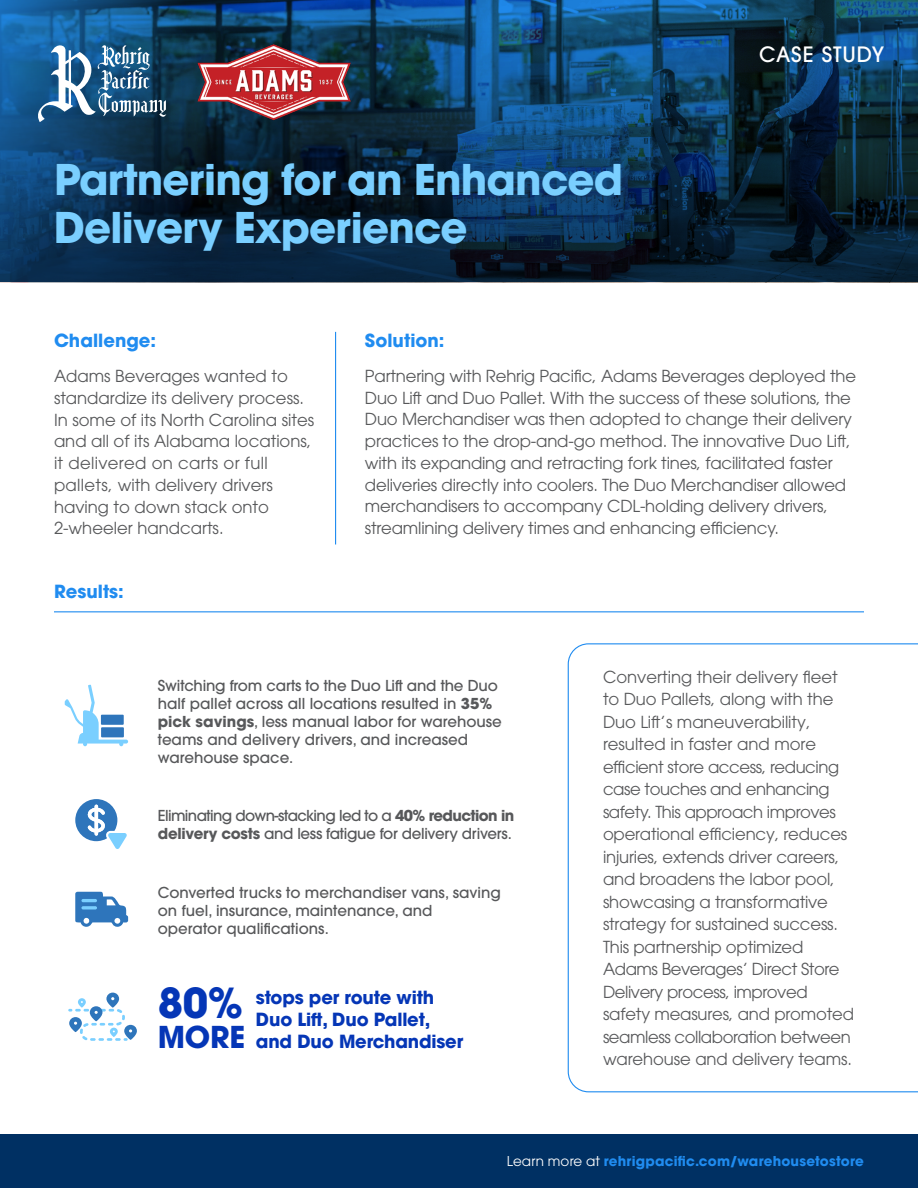
<style>
.page{position:relative;width:918px;height:1188px;background:#fff}
.page>*{position:absolute;margin:0;border:0;box-sizing:border-box;transform-origin:0 0}
.t1{font:700 42px/48px "ITC Avant Garde Pro";letter-spacing:-.02em;color:#7acfff}
.Title_Paragraph_Regular{font:700 41.1px "ITC Avant Garde Pro";color:#0536b6}
.Title_Paragraph_Regular-2{font:700 29.85px "ITC Avant Garde Pro";color:#0536b6}
.Highlight_text{font:500 21px "ITC Avant Garde Pro";letter-spacing:.035em;color:#fff}
.Title_Paragraph_Regular-3{font:700 18px/21.8px "ITC Avant Garde Pro";letter-spacing:-.01em;color:#0536b6}
.Title_Paragraph_Regular-4{font:700 18px "ITC Avant Garde Pro";color:#208cf0}
.Title_Paragraph_Regular-5{font:16.5px/21.8px "ITC Avant Garde Pro";letter-spacing:-.01em;color:#57585a}
.Title_Paragraph_Regular-6{font:16.5px/22.5px "ITC Avant Garde Pro";letter-spacing:-.01em;color:#58595b}
.Title_Paragraph_Regular-7{font:500 15px/18px "ITC Avant Garde Pro";color:#57585a}
.Title_Paragraph_Regular-8{font:500 15px/18px "ITC Avant Garde Pro";letter-spacing:-.04em;color:#57585a}
.t2{font:700 13.5px "ITC Avant Garde Pro";letter-spacing:.015em;color:#208cf0}
.s1{font-weight:700}
.s2{font-weight:400;color:#fff}
</style>
<div class="page">
<svg style="left:568px;top:643px;width:350px;height:449px"></svg>
<svg style="left:65px;top:685px;width:63px;height:61px"></svg>
<div style="left:101px;top:727px;width:23px;height:10px;background:#2e75bb"></div>
<div style="left:101px;top:715px;width:23px;height:10px;background:#2e75bb"></div>
<svg style="left:75px;top:799px;width:52px;height:50px"></svg>
<svg style="left:75px;top:892px;width:53px;height:35px"></svg>
<svg style="left:81px;top:906px;width:16px;height:4px"></svg>
<hr style="left:81px;top:899px;width:16px;height:3px;background:#7acfff;border-radius:2px">
<svg style="left:68px;top:993px;width:69px;height:48px"></svg>
<img style="left:0;top:0;width:918px;height:27px">
<svg style="left:0;top:27px;width:918px;height:255px;background:#0c3453"></svg>
<div style="left:53px;top:160px;width:585px;height:107px;background:#231f20;opacity:.25"></div>
<img style="left:196px;top:35px;width:156px;height:88px">
<hr style="left:335px;top:332px;width:1px;height:213px;background:#208cf0">
<hr style="left:54px;top:611px;width:810px;height:1px;background:#208cf0">
<svg style="left:35px;top:45px;width:131px;height:77px"></svg>
<div style="left:0;top:1134px;width:918px;height:54px;background:#003063"></div>
<p class="t1" style="left:54px;top:155px;width:571px">Partnering for an Enhanced<br>Delivery Experience</p>
<p class="Highlight_text" style="left:759px;top:41px;width:127px">CASE STUDY</p>
<p class="Title_Paragraph_Regular-4" style="left:54px;top:328px;width:104px">Challenge:</p>
<p class="Title_Paragraph_Regular-5" style="left:54px;top:365px;width:262px">Adams Beverages wanted to standardize its delivery process.<br>In some of its North Carolina sites and all of its Alabama locations, it delivered on carts or full pallets, with delivery drivers having to down stack onto<br>2-wheeler handcarts.</p>
<p class="Title_Paragraph_Regular-4" style="left:54px;top:579px;width:71px">Results:</p>
<p class="Title_Paragraph_Regular-4" style="left:365px;top:328px;width:81px">Solution:</p>
<p class="Title_Paragraph_Regular-5" style="left:365px;top:365px;width:493px">Partnering with Rehrig Pacific, Adams Beverages deployed the Duo Lift and Duo Pallet. With the success of these solutions, the Duo Merchandiser was then adopted to change their delivery practices to the drop-and-go method. The innovative Duo Lift, with its expanding and retracting fork tines, facilitated faster deliveries directly into coolers. The Duo Merchandiser allowed merchandisers to accompany CDL-holding delivery drivers, streamlining delivery times and enhancing efficiency.</p>
<p class="Title_Paragraph_Regular-7" style="left:158px;top:676px;width:345px">Switching from carts to the Duo Lift and the Duo half pallet across all locations resulted in <span class="s1">35% pick savings</span>, less manual labor for warehouse teams and delivery drivers, and increased warehouse space.</p>
<p class="Title_Paragraph_Regular-8" style="left:158px;top:807px;width:358px">Eliminating down-stacking led to a <span class="s1">40% reduction in delivery costs</span> and less fatigue for delivery drivers.</p>
<p class="Title_Paragraph_Regular-7" style="left:158px;top:883px;width:345px">Converted trucks to merchandiser vans, saving on fuel, insurance, maintenance, and<br>operator qualifications.</p>
<p class="Title_Paragraph_Regular" style="left:158px;top:975px;width:87px">80%</p>
<p class="Title_Paragraph_Regular-2" style="left:158px;top:1017px;width:89px">MORE</p>
<p class="Title_Paragraph_Regular-3" style="left:256px;top:986px;width:209px">stops per route with<br>Duo Lift, Duo Pallet, and Duo Merchandiser</p>
<p class="Title_Paragraph_Regular-6" style="left:603px;top:665px;width:253px">Converting their delivery fleet to Duo Pallets, along with the<br>Duo Lift’s maneuverability, resulted in faster and more efficient store access, reducing case touches and enhancing safety. This approach improves operational efficiency, reduces injuries, extends driver careers, and broadens the labor pool, showcasing a transformative strategy for sustained success.<br>This partnership optimized<br>Adams Beverages’ Direct Store<br>Delivery process, improved safety measures, and promoted seamless collaboration between warehouse and delivery teams.</p>
<p class="t2" style="left:507px;top:1152px;width:359px"><span class="s2">Learn more at</span> rehrigpacific.com/warehousetostore</p>
</div>
